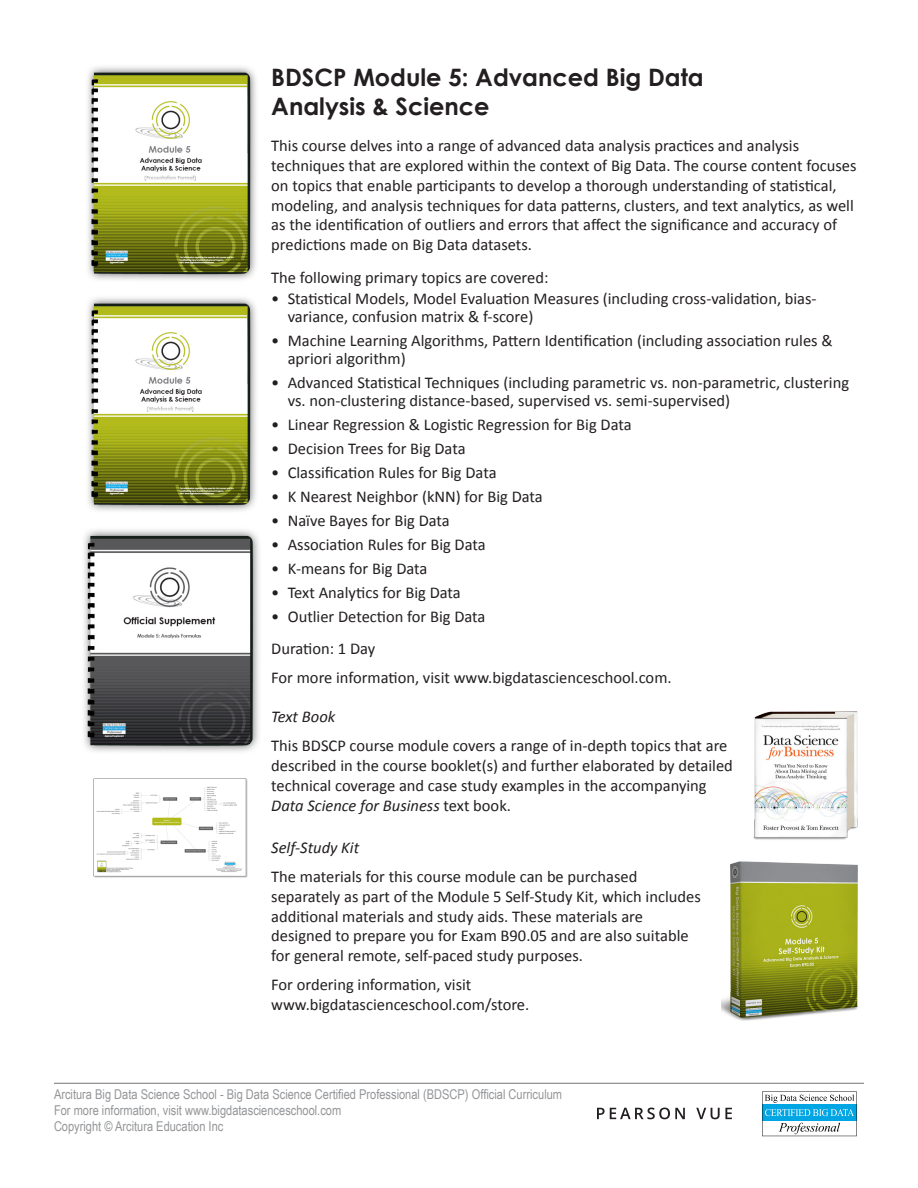
<style>
.page{position:relative;width:918px;height:1188px;background:#fff}
.page>*{position:absolute;margin:0;border:0;box-sizing:border-box;transform-origin:0 0}
.t1{font:700 24px/28.8px "Century Gothic";color:#231f20}
.t2{font:16.5px/19.8px "Calibri";color:#231f20}
.t3{font:italic 16.5px "Calibri";color:#231f20}
.t4{font:13.5px "Arial Narrow";color:#939598}
.s1{font-style:italic}
</style>
<div class="page">
<hr style="left:54px;top:1083px;width:810px;height:1px;background:#040503">
<img style="left:88px;top:67px;width:168px;height:213px">
<img style="left:88px;top:298px;width:168px;height:213px">
<img style="left:721px;top:861px;width:137px;height:160px">
<svg style="left:762px;top:1091px;width:95px;height:45px"></svg>
<img style="left:93px;top:778px;width:155px;height:100px">
<img style="left:753px;top:712px;width:105px;height:128px">
<img style="left:84px;top:530px;width:175px;height:222px">
<svg style="left:597px;top:1108px;width:88px;height:11px"></svg>
<svg style="left:696px;top:1108px;width:36px;height:11px"></svg>
<p class="t1" style="left:271px;top:62px;width:434px">BDSCP Module 5: Advanced Big Data<br>Analysis &amp; Science</p>
<p class="t2" style="left:271px;top:136px;width:587px">This course delves into a range of advanced data analysis practices and analysis techniques that are explored within the context of Big Data. The course content focuses on topics that enable participants to develop a thorough understanding of statistical, modeling, and analysis techniques for data patterns, clusters, and text analytics, as well as the identification of outliers and errors that affect the significance and accuracy of predictions made on Big Data datasets.</p>
<p class="t2" style="left:271px;top:268px;width:279px">The following primary topics are covered:</p>
<p class="t2" style="left:288px;top:290px;width:530px;line-height:18px;text-indent:-16px">• Statistical Models, Model Evaluation Measures (including cross-validation, bias&shy;variance, confusion matrix &amp; f-score)</p>
<p class="t2" style="left:288px;top:332px;width:546px;line-height:18px;text-indent:-16px">• Machine Learning Algorithms, Pattern Identification (including association rules &amp; apriori algorithm)</p>
<p class="t2" style="left:288px;top:374px;width:563px;line-height:18px;text-indent:-16px">• Advanced Statistical Techniques (including parametric vs. non-parametric, clustering vs. non-clustering distance-based, supervised vs. semi-supervised)</p>
<p class="t2" style="left:271px;top:415px;width:362px">• Linear Regression &amp; Logistic Regression for Big Data</p>
<p class="t2" style="left:271px;top:439px;width:196px">• Decision Trees for Big Data</p>
<p class="t2" style="left:271px;top:463px;width:227px">• Classification Rules for Big Data</p>
<p class="t2" style="left:271px;top:487px;width:273px">• K Nearest Neighbor (kNN) for Big Data</p>
<p class="t2" style="left:271px;top:511px;width:180px">• Naïve Bayes for Big Data</p>
<p class="t2" style="left:271px;top:535px;width:216px">• Association Rules for Big Data</p>
<p class="t2" style="left:271px;top:559px;width:158px">• K-means for Big Data</p>
<p class="t2" style="left:271px;top:583px;width:191px">• Text Analytics for Big Data</p>
<p class="t2" style="left:271px;top:607px;width:216px">• Outlier Detection for Big Data</p>
<p class="t2" style="left:271px;top:639px;width:106px">Duration: 1 Day</p>
<p class="t2" style="left:271px;top:667px;width:402px">For more information, visit www.bigdatascienceschool.com.</p>
<p class="t3" style="left:271px;top:706px;width:66px">Text Book</p>
<p class="t2" style="left:271px;top:736px;width:463px">This BDSCP course module covers a range of in-depth topics that are described in the course booklet(s) and further elaborated by detailed technical coverage and case study examples in the accompanying <span class="s1">Data Science for Business</span> text book.</p>
<p class="t3" style="left:271px;top:836px;width:89px">Self-Study Kit</p>
<p class="t2" style="left:271px;top:867px;width:368px">The materials for this course module can be purchased</p>
<p class="t2" style="left:271px;top:886px;width:431px">separately as part of the Module 5 Self-Study Kit, which includes additional materials and study aids. These materials are designed to prepare you for Exam B90.05 and are also suitable for general remote, self-paced study purposes.</p>
<p class="t2" style="left:271px;top:975px;width:260px">For ordering information, visit www.bigdatascienceschool.com/store.</p>
<p class="t4" style="left:54px;top:1084px;width:510px">Arcitura Big Data Science School - Big Data Science Certified Professional (BDSCP) Official Curriculum</p>
<p class="t4" style="left:54px;top:1100px;width:289px">For more information, visit www.bigdatascienceschool.com</p>
<p class="t4" style="left:54px;top:1116px;width:171px">Copyright © Arcitura Education Inc</p>
</div>
